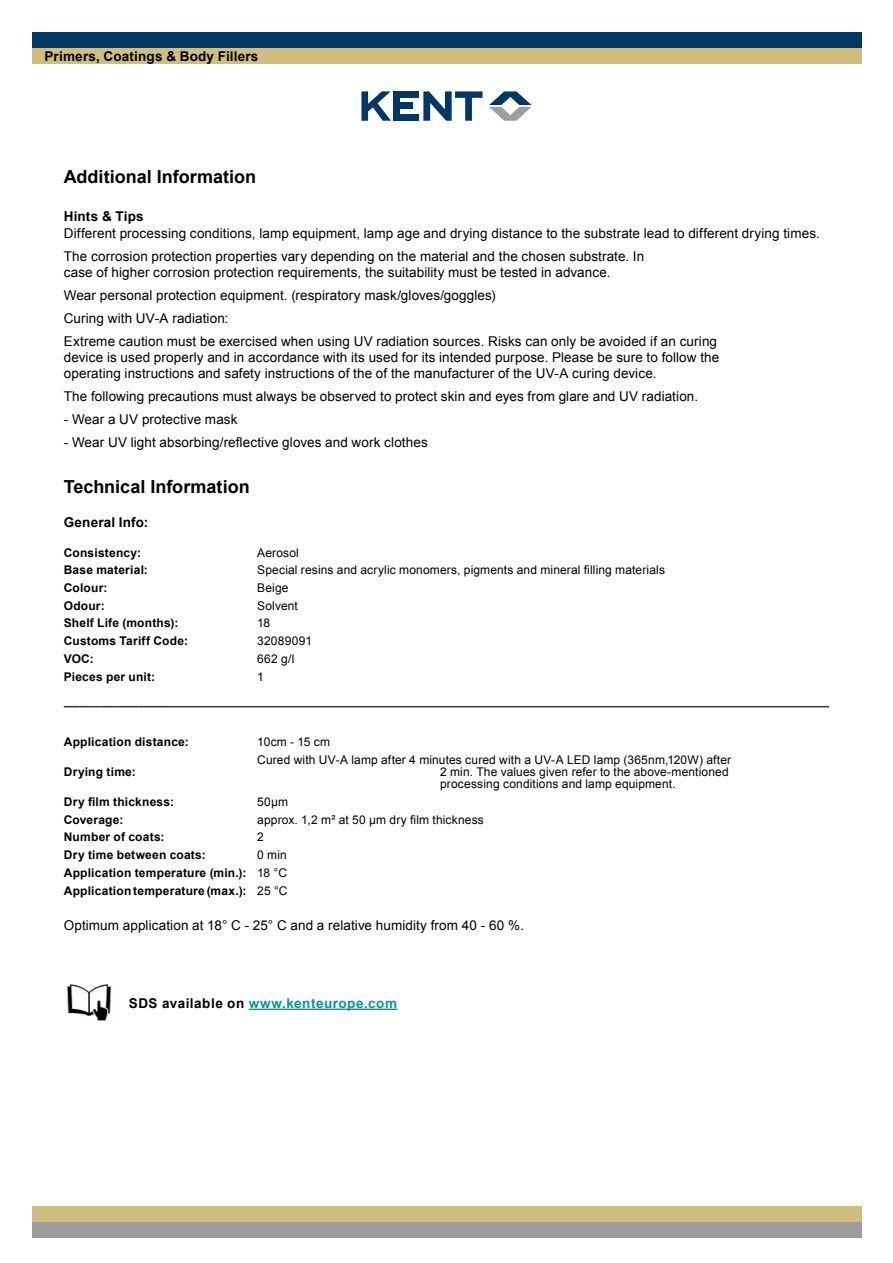
<style>
.page{position:relative;width:893px;height:1263px;background:#fff}
.page>*{position:absolute;margin:0;border:0;box-sizing:border-box;transform-origin:0 0}
.t1{font:700 18px "Arial";color:#000}
.t2{font:13.5px/23px "Arial";letter-spacing:.005em;color:#000}
.t3{font:700 13.5px "Arial";letter-spacing:.015em;color:#000}
.t4{font:700 13.5px "Arial";letter-spacing:.035em;color:#039999}
.t5{font:12px/12px "Arial";letter-spacing:.01em;color:#000}
.t6{font:700 12px/17.7px "Arial";letter-spacing:.02em;color:#000;text-align:justify}
.s1{font-weight:400}
.s2{color:#000}
</style>
<div class="page">
<svg style="left:361px;top:91px;width:30px;height:30px"></svg>
<svg style="left:423px;top:91px;width:59px;height:30px"></svg>
<div style="left:393px;top:114px;width:26px;height:7px;background:#003865"></div>
<div style="left:393px;top:91px;width:26px;height:7px;background:#003865"></div>
<div style="left:393px;top:103px;width:20px;height:6px;background:#003865"></div>
<div style="left:393px;top:91px;width:7px;height:30px;background:#003865"></div>
<svg style="left:489px;top:91px;width:42px;height:30px"></svg>
<div style="left:32px;top:1205px;width:829px;height:16px;background:#d1be7e"></div>
<div style="left:32px;top:1221px;width:829px;height:16px;background:#9d9d9c"></div>
<div style="left:32px;top:32px;width:829px;height:16px;background:#003865"></div>
<div style="left:32px;top:48px;width:829px;height:16px;background:#d1be7e"></div>
<hr style="left:64px;top:706px;width:765px;height:1px;background:#000">
<hr style="left:249px;top:1008px;width:148px;height:2px;background:#039999">
<img style="left:66px;top:984px;width:46px;height:37px">
<p class="t3" style="left:45px;top:46px;width:215px">Primers, Coatings &amp; Body Fillers</p>
<h1 class="t1" style="left:64px;top:164px;width:194px">Additional Information</h1>
<p class="t3" style="left:64px;top:207px;width:81px">Hints &amp; Tips</p>
<p class="t2" style="left:64px;top:221px;width:758px">Different processing conditions, lamp equipment, lamp age and drying distance to the substrate lead to different drying times.<br>The corrosion protection properties vary depending on the material and the chosen substrate. In</p>
<p class="t2" style="left:64px;top:260px;width:655px">case of higher corrosion protection requirements, the suitability must be tested in advance.<br>Wear personal protection equipment. (respiratory mask/gloves/goggles)<br>Curing with UV-A radiation:<br>Extreme caution must be exercised when using UV radiation sources. Risks can only be avoided if an curing</p>
<p class="t2" style="left:64px;top:349px;width:657px;line-height:16.2px">device is used properly and in accordance with its used for its intended purpose. Please be sure to follow the operating instructions and safety instructions of the of the manufacturer of the UV-A curing device.</p>
<p class="t2" style="left:64px;top:385px;width:636px">The following precautions must always be observed to protect skin and eyes from glare and UV radiation.</p>
<p class="t2" style="left:64px;top:408px;width:175px">- Wear a UV protective mask</p>
<p class="t2" style="left:64px;top:431px;width:366px">- Wear UV light absorbing/reflective gloves and work clothes</p>
<h1 class="t1" style="left:64px;top:474px;width:187px">Technical Information</h1>
<p class="t3" style="left:64px;top:513px;width:86px">General Info:</p>
<p class="t6" style="left:64px;top:544px;width:79px">Consistency:</p>
<p class="t5" style="left:257px;top:546px;width:43px">Aerosol</p>
<p class="t6" style="left:64px;top:561px;width:86px">Base material:</p>
<p class="t5" style="left:257px;top:564px;width:409px">Special resins and acrylic monomers, pigments and mineral filling materials</p>
<p class="t6" style="left:64px;top:579px;width:45px">Colour:</p>
<p class="t5" style="left:257px;top:582px;width:33px">Beige</p>
<p class="t6" style="left:64px;top:597px;width:43px">Odour:</p>
<p class="t5" style="left:257px;top:599px;width:42px">Solvent</p>
<p class="t6" style="left:64px;top:614px;width:116px">Shelf Life (months):</p>
<p class="t5" style="left:257px;top:617px;width:15px">18</p>
<p class="t6" style="left:64px;top:632px;width:126px">Customs Tariff Code:</p>
<p class="t5" style="left:257px;top:635px;width:56px">32089091</p>
<p class="t6" style="left:64px;top:650px;width:31px">VOC:</p>
<p class="t5" style="left:257px;top:653px;width:39px">662 g/l</p>
<p class="t6" style="left:64px;top:668px;width:93px">Pieces per unit:</p>
<p class="t5" style="left:257px;top:670px;width:8px">1</p>
<p class="t6" style="left:64px;top:733px;width:127px">Application distance:</p>
<p class="t5" style="left:257px;top:736px;width:74px">10cm - 15 cm</p>
<p class="t6" style="left:64px;top:763px;width:74px">Drying time:</p>
<p class="t5" style="left:440px;top:754px;width:293px;text-indent:-183px">Cured with UV-A lamp after 4 minutes cured with a UV-A LED lamp (365nm,120W) after<br>2 min. The values given refer to the above-mentioned processing conditions and lamp equipment.</p>
<p class="t6" style="left:64px;top:793px;width:112px">Dry film thickness:</p>
<p class="t5" style="left:257px;top:796px;width:33px">50µm</p>
<p class="t6" style="left:64px;top:811px;width:61px">Coverage:</p>
<p class="t5" style="left:257px;top:813px;width:228px">approx. 1,2 m² at 50 μm dry film thickness</p>
<p class="t6" style="left:64px;top:828px;width:102px">Number of coats:</p>
<p class="t5" style="left:257px;top:831px;width:8px">2</p>
<p class="t6" style="left:64px;top:846px;width:144px">Dry time between coats:</p>
<p class="t6" style="left:64px;top:846px;width:225px;text-indent:193px"><span class="s1">0 min </span>Application temperature (min.): <span class="s1">18 °C </span>Application temperature (max.): <span class="s1">25 °C</span></p>
<p class="t2" style="left:64px;top:914px;width:462px">Optimum application at 18° C - 25° C and a relative humidity from 40 - 60 %.</p>
<p class="t4" style="left:129px;top:994px;width:270px"><span class="s2">SDS available on</span> www.kenteurope.com</p>
</div>
